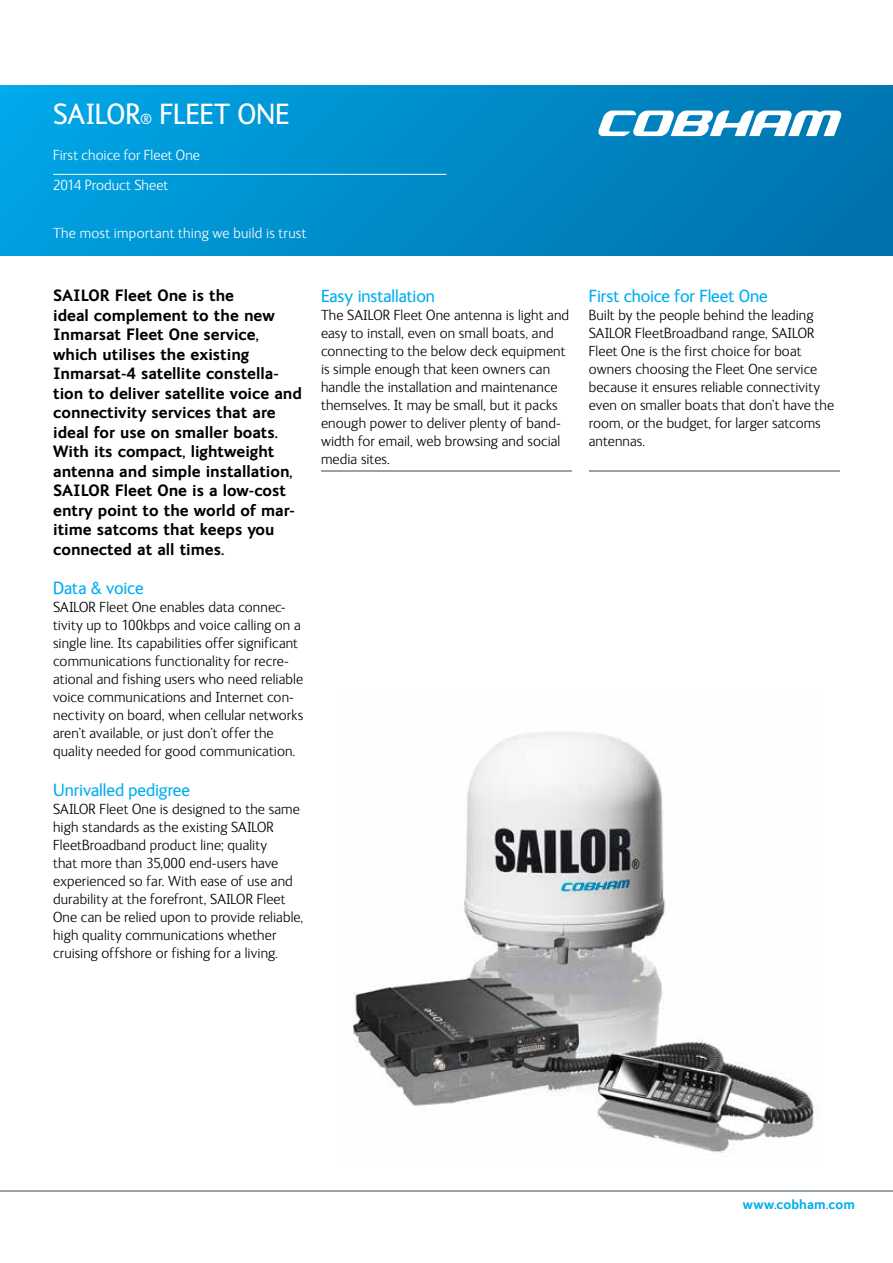
<style>
.page{position:relative;width:893px;height:1263px;background:#fff}
.page>*{position:absolute;margin:0;border:0;box-sizing:border-box;transform-origin:0 0}
.t1{font:30px "FS Ingrid";color:#fff}
.t2{font:18px "FS Ingrid";letter-spacing:-.005em;color:#00aeef}
.t3{font:700 16.5px/19.5px "FS Ingrid";color:#000}
.t4{font:300 15px/18px "FS Ingrid";letter-spacing:.005em;color:#000}
.t5{font:300 15px/30.8px "FS Ingrid";letter-spacing:.01em;color:#fff}
.t6{font:700 13.5px "FS Ingrid";letter-spacing:.005em;color:#00aeef}
.s1{font-size:15px}
</style>
<div class="page">
<hr style="left:0;top:1191px;width:893px;height:1px;background:#95a3ab">
<div style="left:0;top:85px;width:893px;height:170px;background:linear-gradient(to right,#00a4e5,#0072ad)"></div>
<svg style="left:597px;top:111px;width:245px;height:25px"></svg>
<img style="left:353px;top:732px;width:461px;height:421px">
<hr style="left:321px;top:470px;width:251px;height:2px;background:#95a3ab">
<hr style="left:589px;top:470px;width:251px;height:2px;background:#95a3ab">
<hr style="left:53px;top:174px;width:393px;height:1px;background:#fff">
<h1 class="t1" style="left:53px;top:98px;width:238px">SAILOR<span class="s1">®</span> FLEET ONE</h1>
<p class="t5" style="left:53px;top:140px;width:148px">First choice for Fleet One<br>2014 Product Sheet</p>
<p class="t5" style="left:53px;top:218px;width:255px">The most important thing we build is trust</p>
<p class="t3" style="left:53px;top:286px;width:250px">SAILOR Fleet One is the<br>ideal complement to the new<br>Inmarsat Fleet One service, which utilises the existing<br>Inmarsat-4 satellite constella&shy;tion to deliver satellite voice and connectivity services that are ideal for use on smaller boats.<br>With its compact, lightweight antenna and simple installation,<br>SAILOR Fleet One is a low-cost entry point to the world of mar&shy;itime satcoms that keeps you connected at all times.</p>
<p class="t2" style="left:53px;top:579px;width:92px">Data &amp; voice</p>
<p class="t4" style="left:53px;top:598px;width:252px">SAILOR Fleet One enables data connec&shy;tivity up to 100kbps and voice calling on a single line. Its capabilities offer significant communications functionality for recre&shy;ational and fishing users who need reliable voice communications and Internet con&shy;nectivity on board, when cellular networks aren’t available, or just don’t offer the quality needed for good communication.</p>
<p class="t2" style="left:53px;top:780px;width:138px">Unrivalled pedigree</p>
<p class="t4" style="left:53px;top:800px;width:252px">SAILOR Fleet One is designed to the same high standards as the existing SAILOR FleetBroadband product line; quality<br>that more than 35,000 end-users have experienced so far. With ease of use and durability at the forefront, SAILOR Fleet One can be relied upon to provide reliable, high quality communications whether cruising offshore or fishing for a living.</p>
<p class="t2" style="left:321px;top:286px;width:115px">Easy installation</p>
<p class="t4" style="left:321px;top:306px;width:250px">The SAILOR Fleet One antenna is light and easy to install, even on small boats, and connecting to the below deck equipment is simple enough that keen owners can handle the installation and maintenance themselves. It may be small, but it packs enough power to deliver plenty of band&shy;width for email, web browsing and social media sites.</p>
<p class="t2" style="left:589px;top:286px;width:180px">First choice for Fleet One</p>
<p class="t4" style="left:589px;top:306px;width:247px">Built by the people behind the leading SAILOR FleetBroadband range, SAILOR Fleet One is the first choice for boat owners choosing the Fleet One service because it ensures reliable connectivity even on smaller boats that don’t have the room, or the budget, for larger satcoms antennas.</p>
<p class="t6" style="left:743px;top:1197px;width:114px">www.cobham.com</p>
</div>
